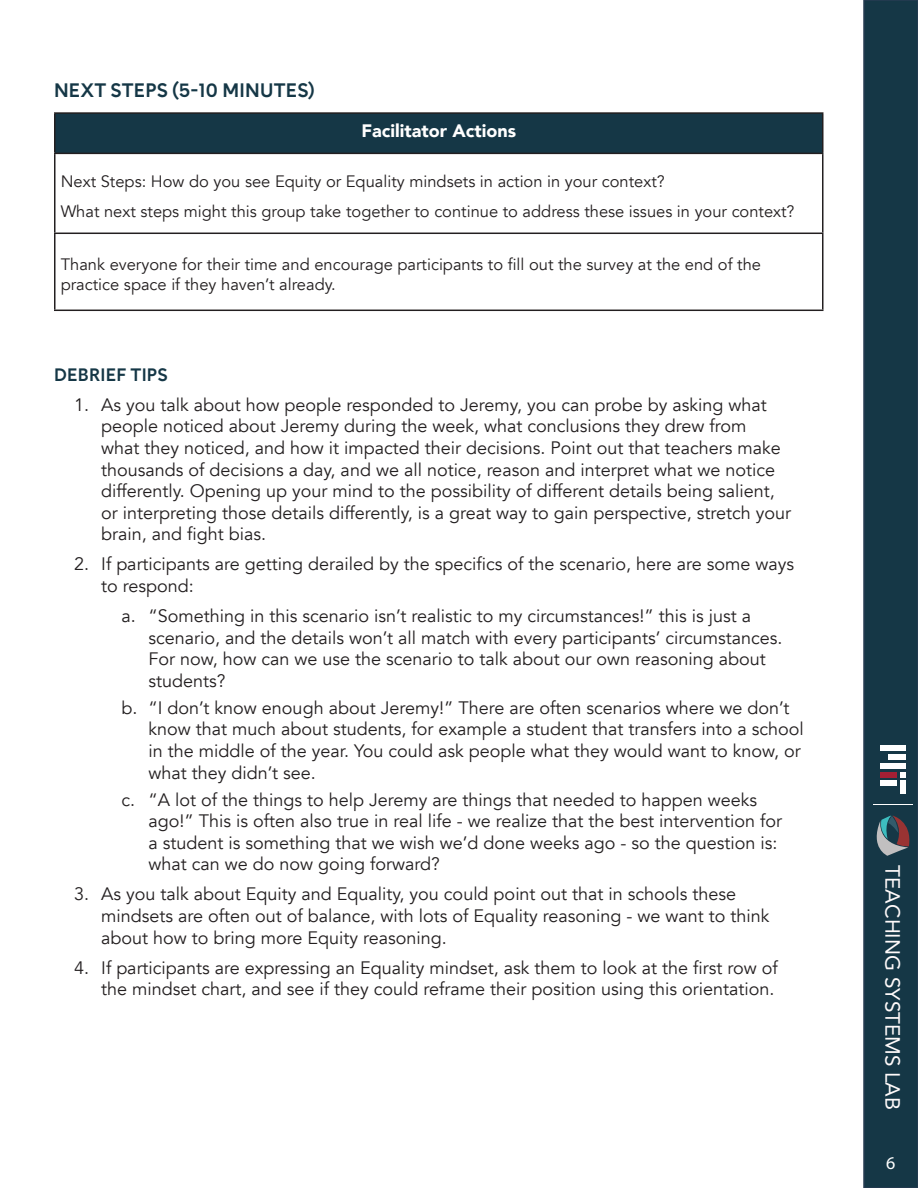
<style>
.page{position:relative;width:918px;height:1188px;background:#fff}
.page>*{position:absolute;margin:0;border:0;box-sizing:border-box;transform-origin:0 0}
.t1{font:20.7px "Avenir LT Std";color:#fffafa}
.t2{font:600 19.5px "Buenos Aires";letter-spacing:.01em;color:#153746}
.t3{font:18px/21.6px "Avenir";color:#231f20}
.t4{font:900 18px "Avenir";color:#fff}
.t5{font:600 18px "Buenos Aires";letter-spacing:.01em;color:#153746}
.t6{font:18px "Myriad Pro";color:#fff}
.t7{font:16.5px/19.8px "Avenir";color:#231f20}
</style>
<div class="page">
<div style="left:863px;top:0;width:55px;height:1188px;background:#153746;border:2px solid #273c52"></div>
<svg style="left:876px;top:816px;width:34px;height:40px"></svg>
<div style="left:901px;top:781px;width:5px;height:13px;background:#fff"></div>
<div style="left:889px;top:754px;width:17px;height:6px;background:#fff"></div>
<div style="left:880px;top:763px;width:26px;height:5px;background:#fff"></div>
<div style="left:880px;top:746px;width:26px;height:5px;background:#fff"></div>
<div style="left:880px;top:781px;width:17px;height:5px;background:#fff"></div>
<svg style="left:901px;top:772px;width:5px;height:5px"></svg>
<div style="left:880px;top:772px;width:17px;height:5px;background:#a31f34"></div>
<hr style="left:873px;top:804px;width:39px;height:1px;background:#fff">
<div style="left:55px;top:113px;width:768px;height:40px;background:#153746"></div>
<hr style="left:54px;top:112px;width:770px;height:2px;background:#231f20">
<hr style="left:54px;top:114px;width:2px;height:39px;background:#231f20">
<hr style="left:822px;top:114px;width:2px;height:39px;background:#231f20">
<hr style="left:54px;top:153px;width:770px;height:1px;background:#231f20">
<hr style="left:54px;top:154px;width:2px;height:79px;background:#231f20">
<hr style="left:822px;top:154px;width:2px;height:79px;background:#231f20">
<hr style="left:54px;top:233px;width:770px;height:1px;background:#231f20">
<hr style="left:54px;top:234px;width:2px;height:76px;background:#231f20">
<hr style="left:822px;top:234px;width:2px;height:76px;background:#231f20">
<hr style="left:54px;top:310px;width:770px;height:1px;background:#231f20">
<p class="t2" style="left:54px;top:74px;width:262px">NEXT STEPS (5-10 MINUTES)</p>
<p class="t4" style="left:361px;top:115px;width:156px">Facilitator Actions</p>
<p class="t7" style="left:61px;top:171px;width:606px">Next Steps: How do you see Equity or Equality mindsets in action in your context?</p>
<p class="t7" style="left:61px;top:201px;width:735px">What next steps might this group take together to continue to address these issues in your context?</p>
<p class="t7" style="left:61px;top:255px;width:702px">Thank everyone for their time and encourage participants to fill out the survey at the end of the practice space if they haven’t already.</p>
<p class="t5" style="left:54px;top:359px;width:115px">DEBRIEF TIPS</p>
<p class="t3" style="left:101px;top:394px;width:691px;text-indent:-27px">1. As you talk about how people responded to Jeremy, you can probe by asking what people noticed about Jeremy during the week, what conclusions they drew from<br>what they noticed, and how it impacted their decisions. Point out that teachers make thousands of decisions a day, and we all notice, reason and interpret what we notice differently. Opening up your mind to the possibility of different details being salient, or interpreting those details differently, is a great way to gain perspective, stretch your brain, and fight bias.</p>
<p class="t3" style="left:101px;top:554px;width:695px;text-indent:-27px">2. If participants are getting derailed by the specifics of the scenario, here are some ways to respond:</p>
<p class="t3" style="left:148px;top:605px;width:635px;text-indent:-27px">a. “Something in this scenario isn’t realistic to my circumstances!” this is just a scenario, and the details won’t all match with every participants’ circumstances.<br>For now, how can we use the scenario to talk about our own reasoning about students?</p>
<p class="t3" style="left:148px;top:697px;width:657px;text-indent:-27px">b. “I don’t know enough about Jeremy!” There are often scenarios where we don’t know that much about students, for example a student that transfers into a school in the middle of the year. You could ask people what they would want to know, or what they didn’t see.</p>
<p class="t3" style="left:148px;top:789px;width:635px;text-indent:-27px">c. “A lot of the things to help Jeremy are things that needed to happen weeks ago!” This is often also true in real life - we realize that the best intervention for a student is something that we wish we’d done weeks ago - so the question is: what can we do now going forward?</p>
<p class="t3" style="left:101px;top:884px;width:670px;text-indent:-27px">3. As you talk about Equity and Equality, you could point out that in schools these mindsets are often out of balance, with lots of Equality reasoning - we want to think about how to bring more Equity reasoning.</p>
<p class="t3" style="left:74px;top:957px;width:705px;text-align:right">4. If participants are expressing an Equality mindset, ask them to look at the first row of the mindset chart, and see if they could reframe their position using this orientation.</p>
<p class="t1" style="left:905px;top:865px;width:246px;rotate:90deg">TEACHING SYSTEMS LAB</p>
<p class="t6" style="left:886px;top:1151px;width:11px">6</p>
</div>
